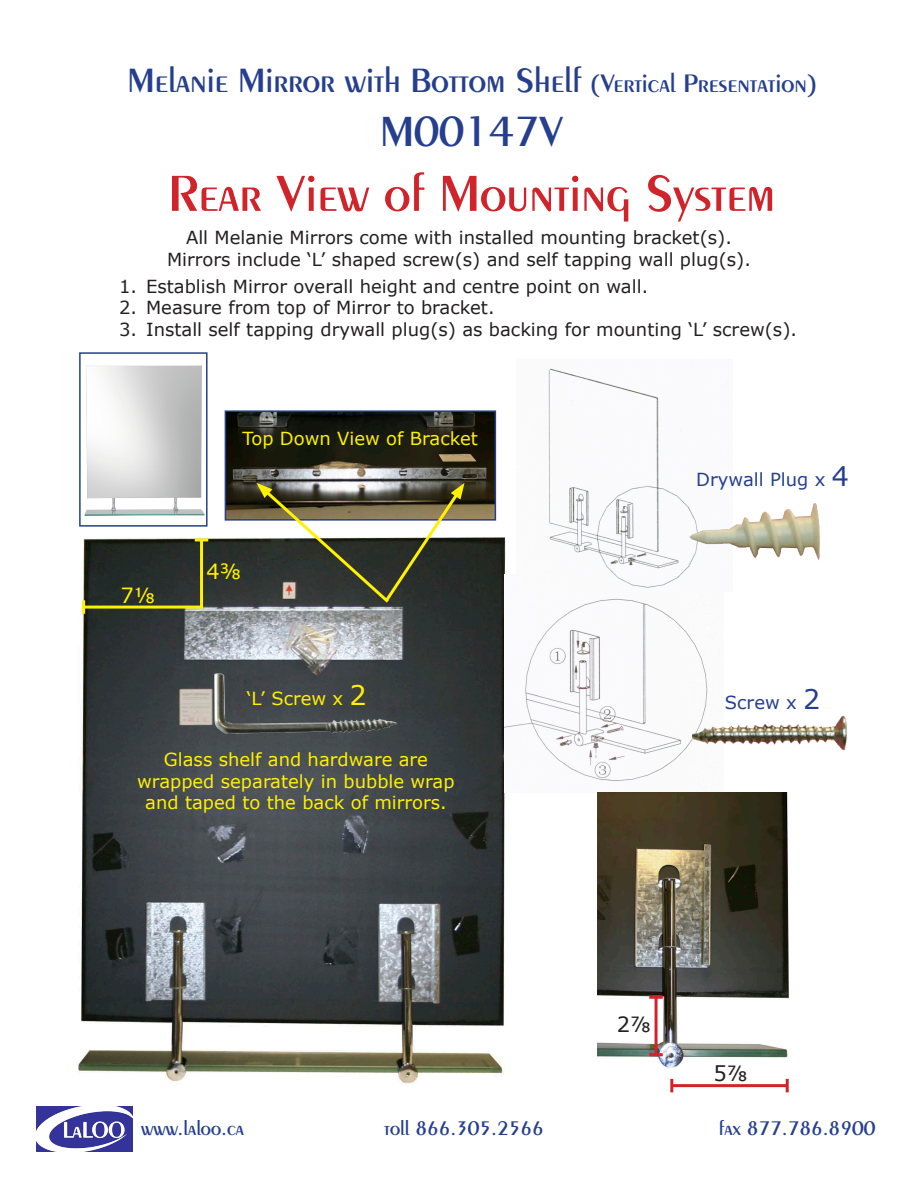
<style>
.page{position:relative;width:918px;height:1188px;background:#fff}
.page>*{position:absolute;margin:0;border:0;box-sizing:border-box;transform-origin:0 0}
.t1{font:600 54px "Peignot LT Std";color:#d1232a}
.t2{font:600 45px "Peignot LT Std";color:#253f8e}
.t3{font:600 36px "Peignot LT Std";color:#253f8e}
.t4{font:600 21px "Peignot LT Std";color:#253f8e}
.t5{font:21px "Verdana";color:#fff101}
.t6{font:21px "Verdana";color:#231f20}
.t7{font:18px "Verdana";color:#231f20}
.t8{font:18px/21.6px "Verdana";color:#fff101;text-align:center}
.t9{font:18px "Verdana";color:#253f8e}
.s1{font-size:27px}
</style>
<div class="page">
<img style="left:37px;top:1106px;width:95px;height:46px">
<img style="left:78px;top:537px;width:427px;height:547px">
<img style="left:228px;top:413px;width:265px;height:105px">
<div style="left:225px;top:410px;width:271px;height:111px;border:2px solid #253f8e"></div>
<img style="left:505px;top:598px;width:218px;height:195px">
<img style="left:548px;top:368px;width:145px;height:220px">
<img style="left:598px;top:793px;width:190px;height:277px">
<img style="left:84px;top:365px;width:121px;height:151px">
<div style="left:79px;top:352px;width:129px;height:175px;border:2px solid #253f8e"></div>
<img style="left:689px;top:503px;width:130px;height:57px">
<img style="left:215px;top:673px;width:181px;height:60px">
<svg style="left:256px;top:483px;width:209px;height:123px;background:#646454"></svg>
<hr style="left:672px;top:1084px;width:115px;height:3px;background:#d1232a">
<svg style="left:670px;top:1079px;width:3px;height:13px"></svg>
<svg style="left:786px;top:1079px;width:3px;height:13px"></svg>
<hr style="left:84px;top:606px;width:119px;height:3px;background:#fff101">
<hr style="left:82px;top:600px;width:3px;height:14px;background:#fff101">
<hr style="left:200px;top:540px;width:3px;height:68px;background:#fff101">
<svg style="left:195px;top:538px;width:13px;height:4px"></svg>
<hr style="left:655px;top:997px;width:3px;height:58px;background:#d1232a">
<hr style="left:649px;top:996px;width:14px;height:3px;background:#d1232a">
<hr style="left:649px;top:1053px;width:14px;height:3px;background:#d1232a">
<img style="left:692px;top:709px;width:156px;height:41px">
<p class="t3" style="left:128px;top:59px;width:690px">Melanie Mirror with Bottom Shelf <span class="s1">(Vertical Presentation)</span></p>
<p class="t2" style="left:380px;top:105px;width:185px">M00147V</p>
<p class="t1" style="left:168px;top:161px;width:608px">Rear View of Mounting System</p>
<p class="t7" style="left:186px;top:225px;width:547px">All Melanie Mirrors come with installed mounting bracket(s).</p>
<p class="t7" style="left:167px;top:247px;width:585px">Mirrors include ‘L’ shaped screw(s) and self tapping wall plug(s).</p>
<p class="t7" style="left:119px;top:274px;width:531px">1. Establish Mirror overall height and centre point on wall.</p>
<p class="t7" style="left:119px;top:295px;width:377px">2. Measure from top of Mirror to bracket.</p>
<p class="t7" style="left:119px;top:317px;width:679px">3. Install self tapping drywall plug(s) as backing for mounting ‘L’ screw(s).</p>
<p class="t5" style="left:121px;top:580px;width:36px">7⅛</p>
<p class="t8" style="left:242px;top:428px;width:237px">Top Down View of Bracket</p>
<p class="t5" style="left:207px;top:557px;width:36px">4⅜</p>
<p class="t9" style="left:696px;top:467px;width:154px">Drywall Plug x <span class="s1">4</span></p>
<p class="t8" style="left:247px;top:687px;width:121px">‘L’ Screw x <span class="s1">2</span></p>
<p class="t9" style="left:725px;top:690px;width:97px">Screw x <span class="s1">2</span></p>
<p class="t8" style="left:137px;top:748px;width:319px">Glass shelf and hardware are wrapped separately in bubble wrap and taped to the back of mirrors.</p>
<p class="t6" style="left:617px;top:1010px;width:36px">2⅞</p>
<p class="t6" style="left:713px;top:1059px;width:36px">5⅞</p>
<p class="t4" style="left:141px;top:1116px;width:105px">www.laloo.ca</p>
<p class="t4" style="left:384px;top:1116px;width:161px">toll 866.305.2566</p>
<p class="t4" style="left:719px;top:1116px;width:158px">fax 877.786.8900</p>
</div>
